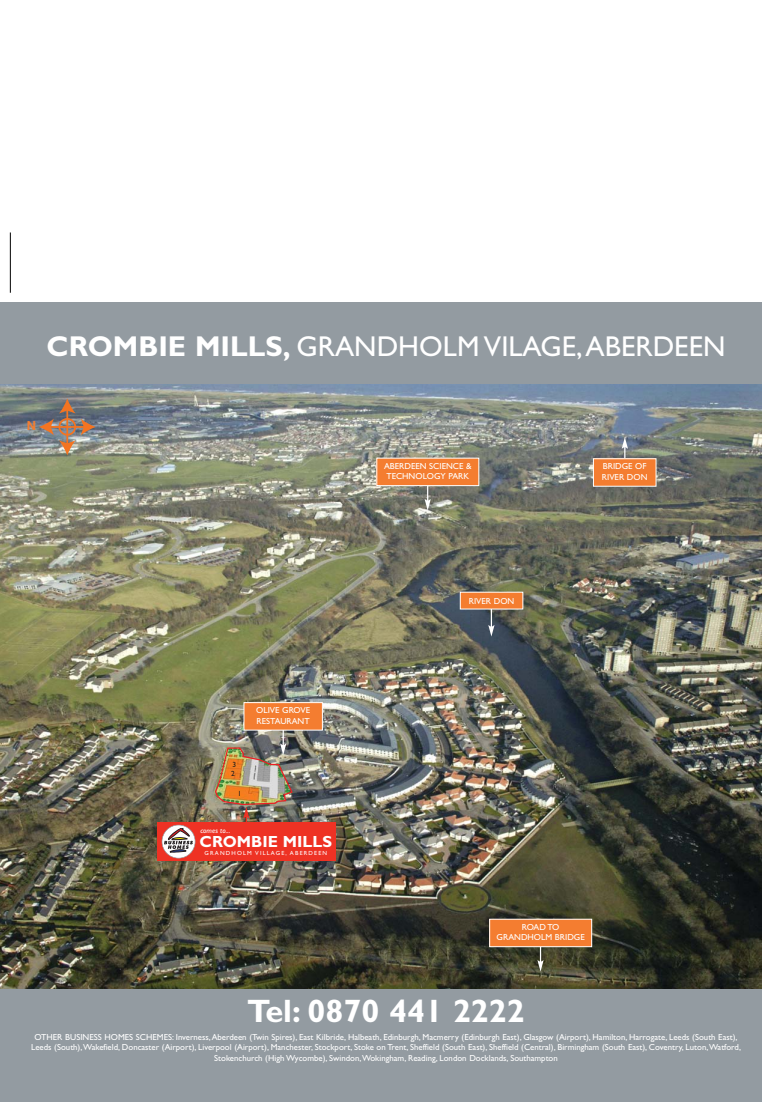
<style>
.page{position:relative;width:762px;height:1102px;background:#fff}
.page>*{position:absolute;margin:0;border:0;box-sizing:border-box;transform-origin:0 0}
.t1{font:700 32.5px "Gill Sans";color:#fff}
.t2{font:28.75px "Gill Sans";color:#fff}
.t3{font:700 16.12px "Gill Sans";color:#fff}
.t4{font:700 12.5px "Helvetica Neue";color:#f47d30}
.t5{font:8.75px/10.5px "Gill Sans";color:#fff}
.t6{font:italic 7.5px "Gill Sans";color:#fff}
.t7{font:7.5px "Gill Sans";color:#231f20}
.t8{font:6px "Gill Sans";letter-spacing:.2em;color:#fff}
.s1{font-weight:700}
</style>
<div class="page">
<img style="left:0;top:383px;width:761px;height:606px">
<div style="left:0;top:302px;width:761px;height:81px;background:#939ba1"></div>
<hr style="left:10px;top:232px;width:1px;height:61px;background:#000">
<div style="left:0;top:989px;width:761px;height:113px;background:#939ba1"></div>
<svg style="left:424px;top:486px;width:7px;height:25px"></svg>
<div style="left:377px;top:458px;width:102px;height:28px;background:#f47d30"></div>
<div style="left:376px;top:458px;width:103px;height:28px;border:1px solid #fff"></div>
<svg style="left:622px;top:437px;width:6px;height:21px"></svg>
<div style="left:593px;top:459px;width:63px;height:27px;background:#f47d30"></div>
<div style="left:593px;top:458px;width:63px;height:29px;border:1px solid #fff"></div>
<svg style="left:488px;top:609px;width:6px;height:28px"></svg>
<div style="left:460px;top:592px;width:63px;height:17px;background:#f47d30"></div>
<svg style="left:537px;top:947px;width:7px;height:25px"></svg>
<div style="left:490px;top:919px;width:102px;height:28px;background:#f47d30"></div>
<div style="left:489px;top:919px;width:103px;height:28px;border:1px solid #fff"></div>
<div style="left:244px;top:703px;width:78px;height:27px;background:#f47d30"></div>
<div style="left:244px;top:702px;width:79px;height:28px;border:1px solid #fff"></div>
<div style="left:157px;top:823px;width:179px;height:38px;background:#ee3224"></div>
<svg style="left:162px;top:825px;width:33px;height:33px"></svg>
<svg style="left:164px;top:828px;width:29px;height:24px"></svg>
<div style="left:162px;top:825px;width:33px;height:33px;border:1px solid #939ba1;border-radius:50%"></div>
<img style="left:215px;top:725px;width:78px;height:98px">
<hr style="left:66px;top:409px;width:2px;height:36px;background:#f47421">
<svg style="left:59px;top:399px;width:17px;height:14px"></svg>
<svg style="left:39px;top:419px;width:57px;height:36px;background:#9d8e82"></svg>
<div style="left:58px;top:418px;width:18px;height:18px;border:2px solid #f47421;border-radius:50%"></div>
<h2 class="t2" style="left:47px;top:336px;width:680px"><span class="s1">CROMBIE MILLS,</span> GRANDHOLM VILAGE,ABERDEEN</h2>
<h3 class="t4" style="left:27px;top:421px;width:11px">N</h3>
<p class="t5" style="left:384px;top:461px;width:89px">ABERDEEN SCIENCE &amp;<br>TECHNOLOGY PARK</p>
<p class="t5" style="left:602px;top:462px;width:47px">BRIDGE OF<br>RIVER DON</p>
<p class="t7" style="left:232px;top:762px;width:5px">3</p>
<p class="t7" style="left:231px;top:771px;width:5px">2</p>
<p class="t7" style="left:238px;top:791px;width:5px">1</p>
<p class="t5" style="left:256px;top:706px;width:55px">OLIVE GROVE<br>RESTAURANT</p>
<p class="t6" style="left:200px;top:828px;width:31px">comes to...</p>
<h3 class="t3" style="left:200px;top:836px;width:134px">CROMBIE MILLS</h3>
<p class="t8" style="left:204px;top:851px;width:124px">GRANDHOLM VILLAGE, ABERDEEN</p>
<p class="t5" style="left:469px;top:597px;width:47px">RIVER DON</p>
<p class="t5" style="left:496px;top:922px;width:90px;text-align:center">ROAD TO<br>GRANDHOLM BRIDGE</p>
<h1 class="t1" style="left:247px;top:1000px;width:279px">Tel: 0870 441 2222</h1>
<p class="t5" style="left:31px;top:1032px;width:711px;text-align:center">OTHER BUSINESS HOMES SCHEMES: Inverness,Aberdeen (Twin Spires), East Kilbride, Halbeath, Edinburgh, Macmerry (Edinburgh East), Glasgow (Airport), Hamilton, Harrogate, Leeds (South East),<br>Leeds (South),Wakefield, Doncaster (Airport), Liverpool (Airport), Manchester, Stockport, Stoke on Trent, Sheffield (South East), Sheffield (Central), Birmingham (South East), Coventry, Luton,Watford,<br>Stokenchurch (High Wycombe), Swindon,Wokingham, Reading, London Docklands, Southampton</p>
</div>
